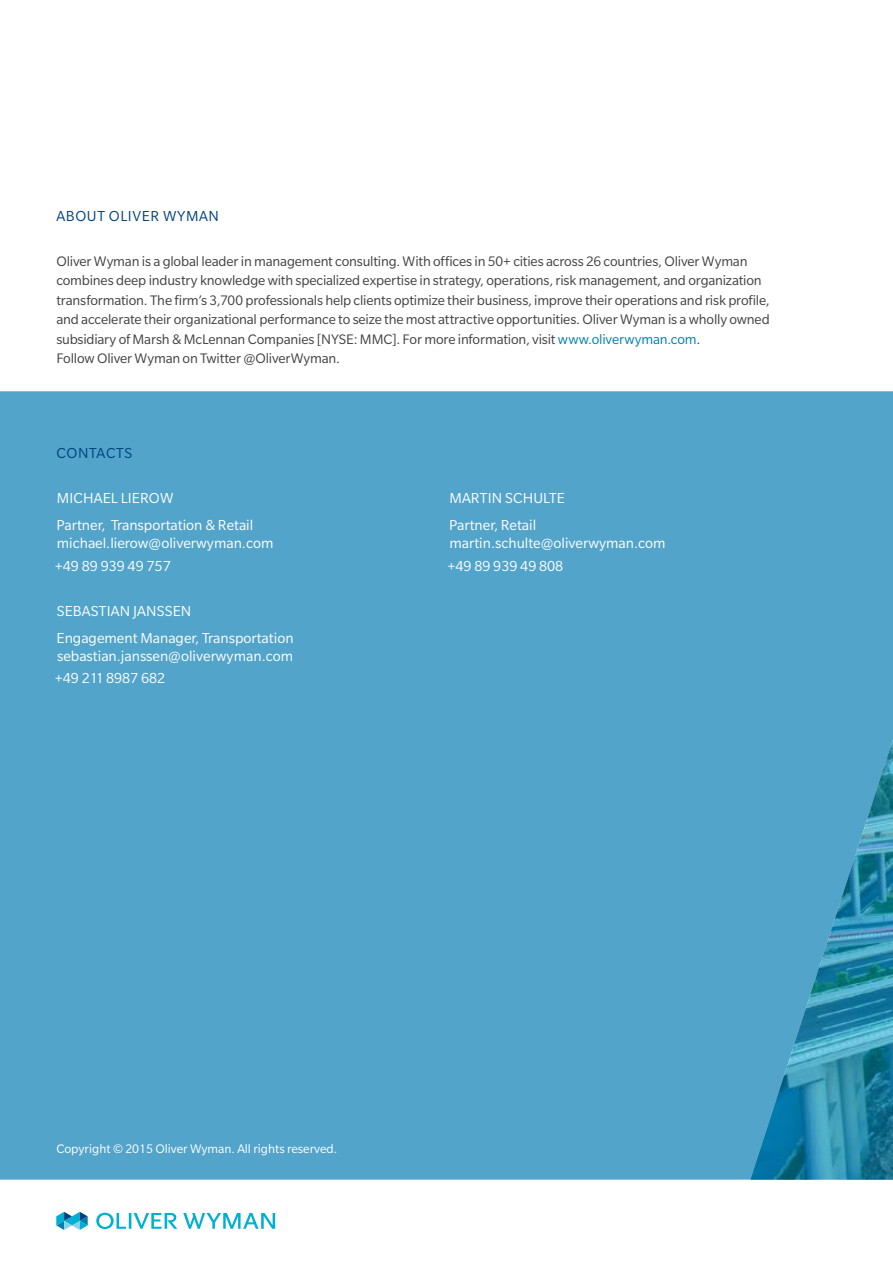
<style>
.page{position:relative;width:893px;height:1263px;background:#fff}
.page>*{position:absolute;margin:0;border:0;box-sizing:border-box;transform-origin:0 0}
.t1{font:15.75px/27px "Slate Pro";color:#fff}
.t2{font:15.75px "Slate Pro";letter-spacing:.04em;color:#004280}
.t3{font:15px/19.5px "Slate Pro";letter-spacing:-.01em;color:#414042}
.t4{font:13.5px "Slate Pro";color:#fff}
.s1{color:#0080b2}
</style>
<div class="page">
<div style="left:0;top:391px;width:750px;height:789px;background:#52a4ca"></div>
<svg style="left:750px;top:391px;width:143px;height:789px;background:#469cc0"></svg>
<svg style="left:56px;top:1212px;width:32px;height:18px"></svg>
<svg style="left:183px;top:1213px;width:92px;height:16px"></svg>
<svg style="left:96px;top:1213px;width:81px;height:16px"></svg>
<p class="t2" style="left:56px;top:208px;width:164px">ABOUT OLIVER WYMAN</p>
<p class="t3" style="left:56px;top:251px;width:715px">Oliver Wyman is a global leader in management consulting. With offices in 50+ cities across 26 countries, Oliver Wyman combines deep industry knowledge with specialized expertise in strategy, operations, risk management, and organization transformation. The firm’s 3,700 professionals help clients optimize their business, improve their operations and risk profile, and accelerate their organizational performance to seize the most attractive opportunities. Oliver Wyman is a wholly owned subsidiary of Marsh &amp; McLennan Companies [NYSE: MMC]. For more information, visit <span class="s1">www.oliverwyman.com</span>.<br>Follow Oliver Wyman on Twitter @OliverWyman.</p>
<p class="t2" style="left:56px;top:445px;width:77px">CONTACTS</p>
<p class="t1" style="left:57px;top:485px;width:198px">MICHAEL LIEROW<br>Partner, Transportation &amp; Retail</p>
<p class="t1" style="left:55px;top:532px;width:220px;line-height:22.5px">michael.lierow@oliverwyman.com +49 89 939 49 757</p>
<p class="t1" style="left:57px;top:597px;width:238px">SEBASTIAN JANSSEN<br>Engagement Manager, Transportation</p>
<p class="t1" style="left:55px;top:645px;width:240px;line-height:22.5px">sebastian.janssen@oliverwyman.com +49 211 8987 682</p>
<p class="t1" style="left:449px;top:485px;width:117px">MARTIN SCHULTE<br>Partner, Retail</p>
<p class="t1" style="left:447px;top:532px;width:220px;line-height:22.5px">martin.schulte@oliverwyman.com +49 89 939 49 808</p>
<p class="t4" style="left:56px;top:1141px;width:282px">Copyright © 2015 Oliver Wyman. All rights reserved.</p>
</div>
